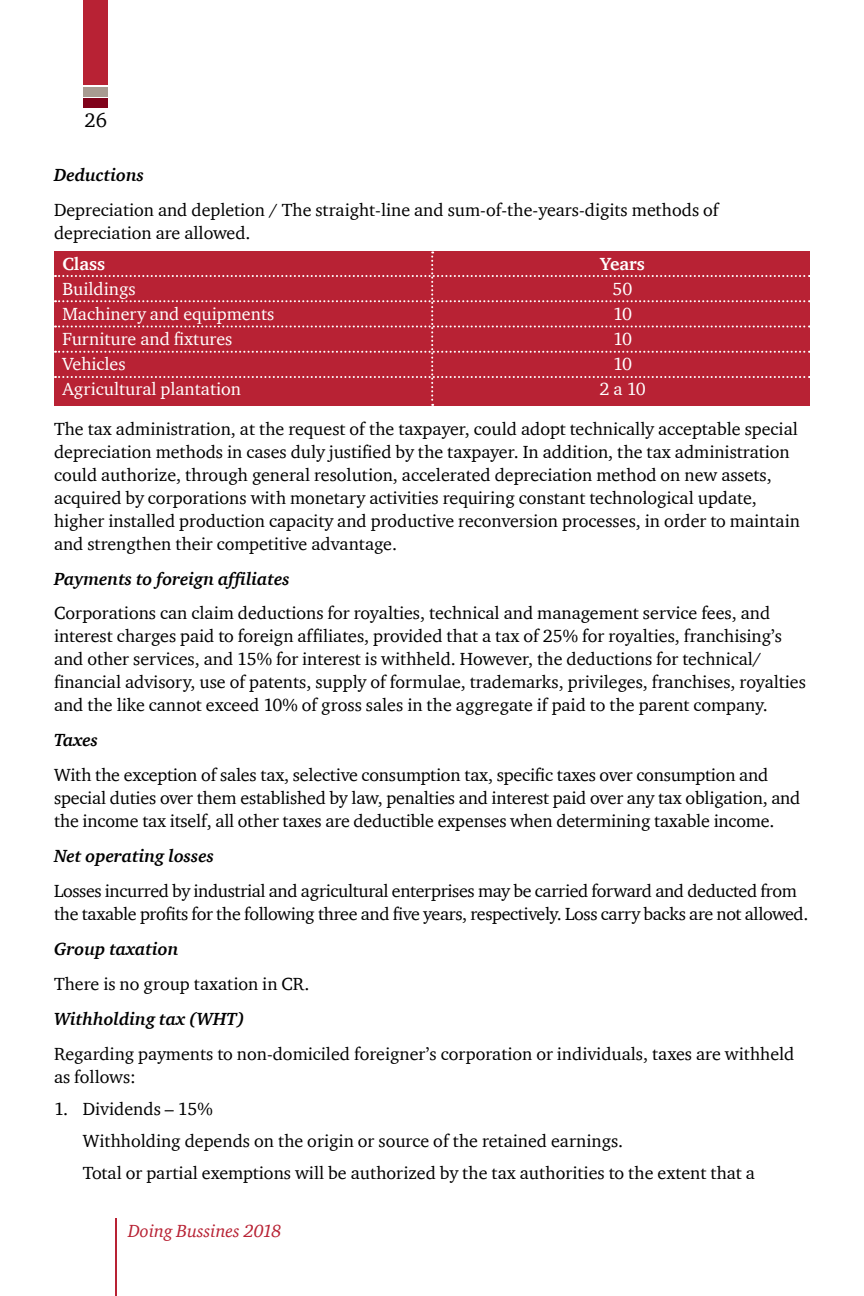
<style>
.page{position:relative;width:864px;height:1296px;background:#fff}
.page>*{position:absolute;margin:0;border:0;box-sizing:border-box;transform-origin:0 0}
.t1{font:20px "ITC Charter Com";color:#000}
.t2{font:18px/23px "ITC Charter Com";color:#000}
.t3{font:18px/23px "ITC Charter Com";letter-spacing:-.02em;color:#000}
.t4{font:18px/25px "ITC Charter Com";color:#fff}
.t5{font:italic 700 18px "ITC Charter Com";color:#000}
.t6{font:italic 18px "ITC Charter Com";color:#b82234}
.t7{font:700 18px "ITC Charter Com";color:#fff}
</style>
<div class="page">
<hr style="left:116px;top:1219px;width:1px;height:77px;background:#b82234">
<div style="left:84px;top:0;width:24px;height:84px;background:#b82234"></div>
<div style="left:84px;top:99px;width:24px;height:9px;background:#80021a"></div>
<div style="left:84px;top:87px;width:24px;height:9px;background:#a89b91"></div>
<div style="left:55px;top:251px;width:755px;height:155px;background:#b82234"></div>
<p class="t1" style="left:85px;top:108px;width:24px">26</p>
<p class="t5" style="left:54px;top:164px;width:92px">Deductions</p>
<p class="t2" style="left:54px;top:198px;width:666px">Depreciation and depletion / The straight-line and sum-of-the-years-digits methods of depreciation are allowed.</p>
<p class="t7" style="left:62px;top:253px;width:44px">Class</p>
<p class="t4" style="left:62px;top:276px;width:213px">Buildings<br>Machinery and equipments<br>Furniture and fixtures<br>Vehicles<br>Agricultural plantation</p>
<p class="t7" style="left:600px;top:253px;width:46px">Years</p>
<p class="t4" style="left:600px;top:276px;width:48px;text-align:center">50<br>10<br>10<br>10<br>2 a 10</p>
<p class="t2" style="left:54px;top:417px;width:748px">The tax administration, at the request of the taxpayer, could adopt technically acceptable special depreciation methods in cases duly justified by the taxpayer. In addition, the tax administration could authorize, through general resolution, accelerated depreciation method on new assets, acquired by corporations with monetary activities requiring constant technological update, higher installed production capacity and productive reconversion processes, in order to maintain and strengthen their competitive advantage.</p>
<p class="t5" style="left:54px;top:567px;width:237px">Payments to foreign affiliates</p>
<p class="t2" style="left:54px;top:602px;width:753px">Corporations can claim deductions for royalties, technical and management service fees, and interest charges paid to foreign affiliates, provided that a tax of 25% for royalties, franchising’s and other services, and 15% for interest is withheld. However, the deductions for technical/ financial advisory, use of patents, supply of formulae, trademarks, privileges, franchises, royalties and the like cannot exceed 10% of gross sales in the aggregate if paid to the parent company.</p>
<p class="t5" style="left:54px;top:729px;width:46px">Taxes</p>
<p class="t2" style="left:54px;top:763px;width:748px">With the exception of sales tax, selective consumption tax, specific taxes over consumption and special duties over them established by law, penalties and interest paid over any tax obligation, and the income tax itself, all other taxes are deductible expenses when determining taxable income.</p>
<p class="t5" style="left:54px;top:845px;width:162px">Net operating losses</p>
<p class="t3" style="left:54px;top:879px;width:756px">Losses incurred by industrial and agricultural enterprises may be carried forward and deducted from the taxable profits for the following three and five years, respectively. Loss carry backs are not allowed.</p>
<p class="t5" style="left:54px;top:938px;width:126px">Group taxation</p>
<p class="t2" style="left:54px;top:972px;width:257px">There is no group taxation in CR.</p>
<p class="t5" style="left:54px;top:1007px;width:192px">Withholding tax (WHT)</p>
<p class="t2" style="left:54px;top:1042px;width:742px">Regarding payments to non-domiciled foreigner’s corporation or individuals, taxes are withheld as follows:</p>
<p class="t2" style="left:83px;top:1092px;width:674px;line-height:32px;text-indent:-29px">1. Dividends – 15%<br>Withholding depends on the origin or source of the retained earnings.<br>Total or partial exemptions will be authorized by the tax authorities to the extent that a</p>
<p class="t6" style="left:128px;top:1220px;width:155px">Doing Bussines 2018</p>
</div>
